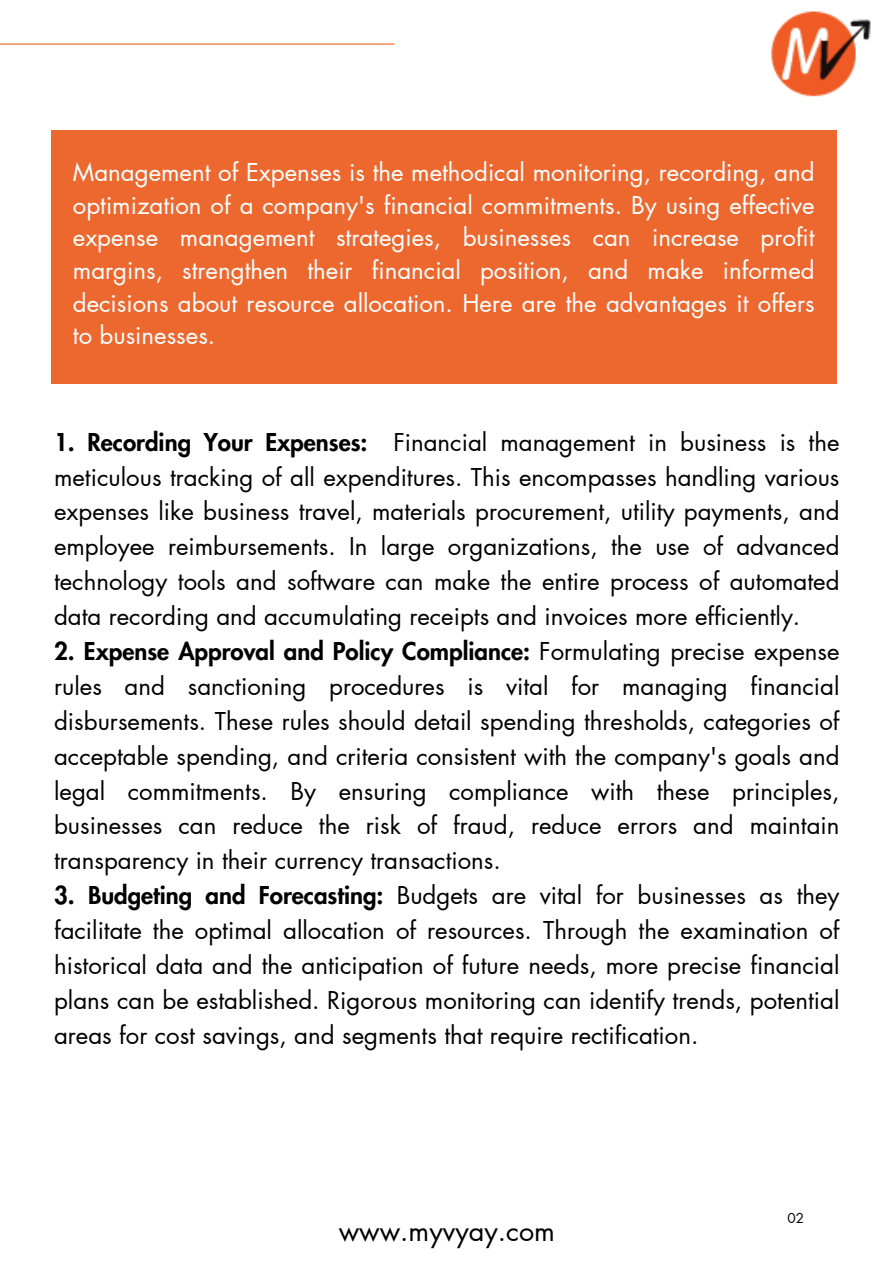
<style>
.page{position:relative;width:894px;height:1264px;background:#fff}
.page>*{position:absolute;margin:0;border:0;box-sizing:border-box;transform-origin:0 0}
.t1{font:27px "Futura LT Pro";color:#000}
.t2{font:24px/34.8px "Futura LT Pro";color:#000;text-align:justify}
.t3{font:24px/32.7px "Futura LT Pro";color:#fff;text-align:justify}
.t4{font:13.5px "Futura LT Pro";color:#000}
.s1{font-weight:800}
</style>
<div class="page">
<div style="left:51px;top:130px;width:785px;height:253px;background:#ed652b"></div>
<hr style="left:0;top:44px;width:394px;height:1px;background:#ed652b">
<img style="left:771px;top:11px;width:98px;height:86px">
<p class="t3" style="left:73px;top:157px;width:743px">Management of Expenses is the methodical monitoring, recording, and optimization of a company's financial commitments. By using effective expense management strategies, businesses can increase profit margins, strengthen their financial position, and make informed decisions about resource allocation. Here are the advantages it offers to businesses.</p>
<p class="t2" style="left:54px;top:425px;width:786px"><span class="s1">1. Recording Your Expenses:</span> Financial management in business is the meticulous tracking of all expenditures. This encompasses handling various expenses like business travel, materials procurement, utility payments, and employee reimbursements. In large organizations, the use of advanced technology tools and software can make the entire process of automated</p>
<p class="t2" style="left:54px;top:600px;width:747px">data recording and accumulating receipts and invoices more efficiently.</p>
<p class="t2" style="left:54px;top:634px;width:786px"><span class="s1">2. Expense Approval and Policy Compliance:</span> Formulating precise expense rules and sanctioning procedures is vital for managing financial disbursements. These rules should detail spending thresholds, categories of acceptable spending, and criteria consistent with the company's goals and legal commitments. By ensuring compliance with these principles, businesses can reduce the risk of fraud, reduce errors and maintain</p>
<p class="t2" style="left:54px;top:844px;width:448px">transparency in their currency transactions.</p>
<p class="t2" style="left:54px;top:879px;width:786px"><span class="s1">3. Budgeting and Forecasting:</span> Budgets are vital for businesses as they facilitate the optimal allocation of resources. Through the examination of historical data and the anticipation of future needs, more precise financial plans can be established. Rigorous monitoring can identify trends, potential areas for cost savings, and segments that require rectification.</p>
<h1 class="t1" style="left:338px;top:1218px;width:218px">www.myvyay.com</h1>
<p class="t4" style="left:787px;top:1211px;width:18px">02</p>
</div>
